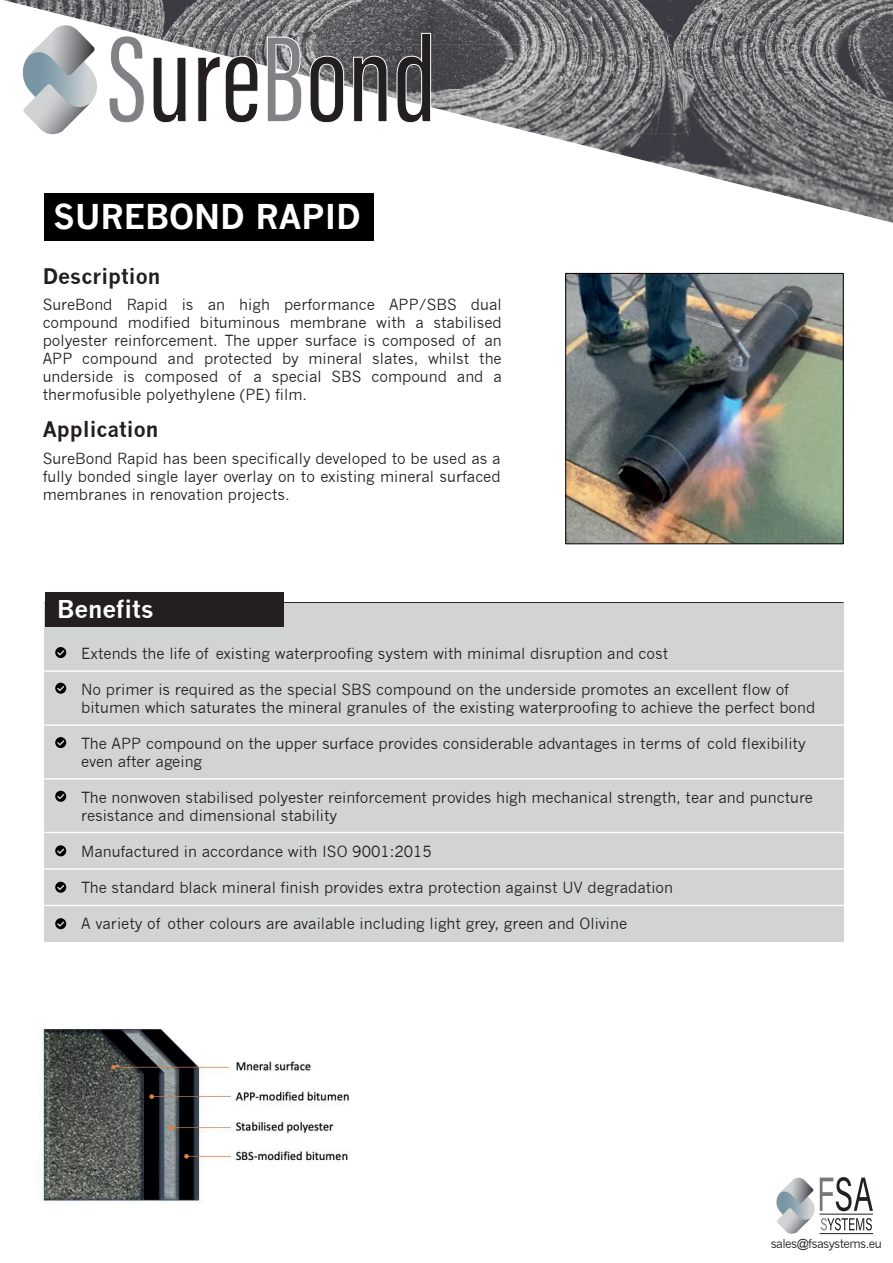
<style>
.page{position:relative;width:893px;height:1263px;background:#fff}
.page>*{position:absolute;margin:0;border:0;box-sizing:border-box;transform-origin:0 0}
.t1{font:700 33.45px "News Gothic";color:#fff}
.t2{font:700 24px "News Gothic";color:#fff}
.t3{font:700 21px "News Gothic";color:#231f20}
.t4{font:15px/18px "News Gothic";color:#231f20}
.t5{font:12px "News Gothic";letter-spacing:-.05em;color:#231f20}
</style>
<div class="page">
<img style="left:567px;top:275px;width:275px;height:267px">
<img style="left:3px;top:0;width:523px;height:45px">
<img style="left:526px;top:0;width:314px;height:134px">
<img style="left:840px;top:0;width:53px;height:223px">
<img style="left:180px;top:44px;width:347px;height:45px">
<img style="left:388px;top:89px;width:139px;height:42px">
<img style="left:539px;top:134px;width:302px;height:44px">
<img style="left:715px;top:178px;width:126px;height:32px">
<svg style="left:20px;top:25px;width:80px;height:110px"></svg>
<svg style="left:108px;top:35px;width:37px;height:88px"></svg>
<svg style="left:153px;top:56px;width:34px;height:67px"></svg>
<svg style="left:197px;top:55px;width:62px;height:68px"></svg>
<svg style="left:266px;top:36px;width:37px;height:86px"></svg>
<svg style="left:309px;top:55px;width:35px;height:68px"></svg>
<svg style="left:353px;top:55px;width:35px;height:67px"></svg>
<svg style="left:396px;top:33px;width:36px;height:91px;background:#605e60"></svg>
<svg style="left:776px;top:1177px;width:97px;height:58px"></svg>
<div style="left:44px;top:193px;width:330px;height:47px;background:#000001"></div>
<hr style="left:45px;top:602px;width:799px;height:3px;background:#000001">
<div style="left:45px;top:604px;width:799px;height:338px;background:#d2d4d3"></div>
<svg style="left:55px;top:647px;width:11px;height:11px"></svg>
<svg style="left:55px;top:683px;width:11px;height:11px"></svg>
<svg style="left:55px;top:737px;width:11px;height:11px"></svg>
<svg style="left:55px;top:791px;width:11px;height:11px"></svg>
<svg style="left:55px;top:845px;width:11px;height:11px"></svg>
<svg style="left:55px;top:882px;width:11px;height:11px"></svg>
<svg style="left:55px;top:918px;width:11px;height:11px"></svg>
<div style="left:45px;top:592px;width:239px;height:35px;background:#231f20"></div>
<hr style="left:45px;top:670px;width:799px;height:2px;background:#fff">
<hr style="left:45px;top:724px;width:799px;height:2px;background:#fff">
<hr style="left:45px;top:778px;width:799px;height:1px;background:#fff">
<hr style="left:45px;top:832px;width:799px;height:1px;background:#fff">
<hr style="left:45px;top:868px;width:799px;height:2px;background:#fff">
<hr style="left:45px;top:905px;width:799px;height:1px;background:#fff">
<div style="left:565px;top:273px;width:279px;height:271px;border:1px solid #000001"></div>
<img style="left:41px;top:1029px;width:308px;height:175px">
<h1 class="t1" style="left:53px;top:196px;width:309px">SUREBOND RAPID</h1>
<h3 class="t3" style="left:43px;top:263px;width:119px">Description</h3>
<p class="t4" style="left:43px;top:295px;width:461px;text-align:justify">SureBond Rapid is an high performance APP/SBS dual compound modified bituminous membrane with a stabilised polyester reinforcement. The upper surface is composed of an APP compound and protected by mineral slates, whilst the underside is composed of a special SBS compound and a thermofusible polyethylene (PE) film.</p>
<h3 class="t3" style="left:43px;top:417px;width:117px">Application</h3>
<p class="t4" style="left:43px;top:450px;width:459px;text-align:justify">SureBond Rapid has been specifically developed to be used as a fully bonded single layer overlay on to existing mineral surfaced membranes in renovation projects.</p>
<h2 class="t2" style="left:57px;top:594px;width:98px">Benefits</h2>
<p class="t4" style="left:81px;top:644px;width:589px">Extends the life of existing waterproofing system with minimal disruption and cost</p>
<p class="t4" style="left:81px;top:680px;width:736px">No primer is required as the special SBS compound on the underside promotes an excellent flow of bitumen which saturates the mineral granules of the existing waterproofing to achieve the perfect bond</p>
<p class="t4" style="left:81px;top:734px;width:726px">The APP compound on the upper surface provides considerable advantages in terms of cold flexibility even after ageing</p>
<p class="t4" style="left:81px;top:788px;width:733px">The nonwoven stabilised polyester reinforcement provides high mechanical strength, tear and puncture resistance and dimensional stability</p>
<p class="t4" style="left:81px;top:842px;width:352px">Manufactured in accordance with ISO 9001:2015</p>
<p class="t4" style="left:81px;top:878px;width:593px">The standard black mineral finish provides extra protection against UV degradation</p>
<p class="t4" style="left:81px;top:914px;width:547px">A variety of other colours are available including light grey, green and Olivine</p>
<p class="t5" style="left:771px;top:1237px;width:113px">sales@fsasystems.eu</p>
</div>
